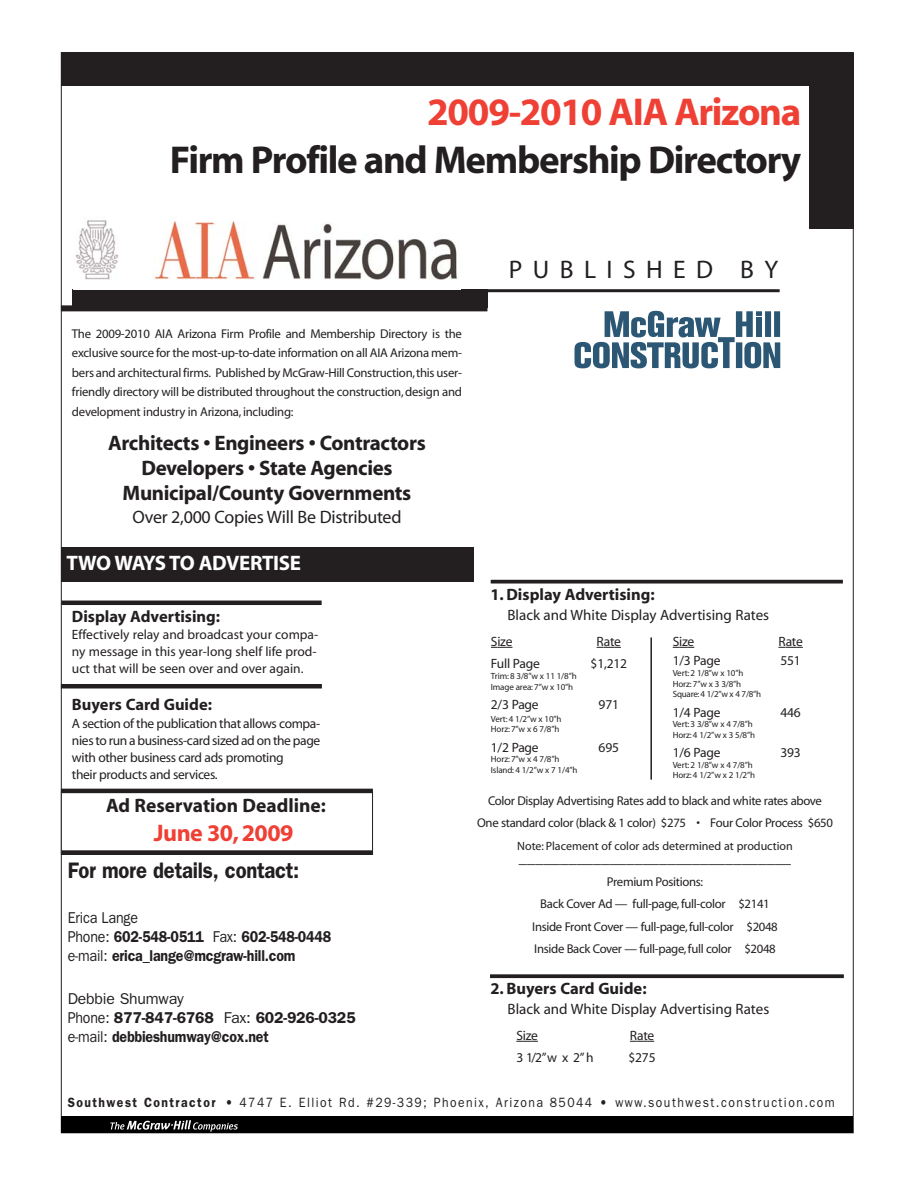
<style>
.page{position:relative;width:918px;height:1188px;background:#fff}
.page>*{position:absolute;margin:0;border:0;box-sizing:border-box;transform-origin:0 0}
.t1{font:700 39px "Myriad";letter-spacing:-.035em;color:#231f20}
.t2{font:700 39px "Myriad";letter-spacing:-.035em;color:#ef4035}
.t3{font:25.5px "Myriad";letter-spacing:.41em;color:#231f20}
.t4{font:700 24px "Myriad";letter-spacing:-.02em;color:#ef4035}
.t5{font:600 22.5px "Franklin Gothic";letter-spacing:-.01em;color:#231f20;scale:.9 1}
.t6{font:700 21px/25.2px "Myriad";letter-spacing:-.015em;color:#231f20;text-align:center}
.t7{font:700 21px "Myriad";letter-spacing:-.02em;color:#fff}
.t8{font:700 19.5px "Myriad";color:#231f20}
.t9{font:18px "Myriad";letter-spacing:-.015em;color:#231f20}
.t10{font:700 16.5px "Myriad";color:#231f20}
.t11{font:600 15.75px/18.9px "Franklin Gothic";letter-spacing:-.01em;color:#231f20;scale:.9 1}
.t12{font:600 15.75px/18.9px "Franklin Gothic";letter-spacing:-.01em;color:#231f20}
.t13{font:15px "Myriad";color:#231f20}
.t14{font:13.5px/17.1px "Myriad";letter-spacing:-.025em;color:#231f20;text-align:justify}
.t15{font:13.5px "Franklin Gothic";letter-spacing:.12em;color:#231f20;scale:.9 1}
.t16{font:12.75px/19.5px "Myriad";letter-spacing:-.025em;color:#231f20;text-align:center}
.t17{font:12px "Myriad";color:#231f20}
.t18{font:9px/10.5px "Myriad";letter-spacing:-.015em;color:#231f20}
.s1{font-weight:400}
.s2{font-weight:600}
</style>
<div class="page">
<div style="left:61px;top:548px;width:413px;height:34px;background:#231f20"></div>
<div style="left:809px;top:54px;width:45px;height:175px;background:#231f20"></div>
<div style="left:61px;top:53px;width:793px;height:33px;background:#231f20"></div>
<div style="left:61px;top:305px;width:426px;height:6px;background:#231f20"></div>
<div style="left:72px;top:289px;width:415px;height:19px;background:#231f20"></div>
<hr style="left:138px;top:289px;width:642px;height:3px;background:#231f20">
<hr style="left:61px;top:601px;width:261px;height:4px;background:#231f20">
<div style="left:61px;top:792px;width:312px;height:63px;border:1px solid #231f20"></div>
<hr style="left:61px;top:789px;width:312px;height:4px;background:#231f20">
<div style="left:61px;top:850px;width:312px;height:5px;background:#231f20"></div>
<hr style="left:61px;top:684px;width:261px;height:4px;background:#231f20">
<img style="left:75px;top:220px;width:383px;height:60px">
<svg style="left:575px;top:311px;width:205px;height:57px"></svg>
<div style="left:62px;top:1116px;width:791px;height:17px;background:#000"></div>
<svg style="left:110px;top:1120px;width:128px;height:12px"></svg>
<svg style="left:516px;top:1041px;width:22px;height:1px"></svg>
<svg style="left:630px;top:1041px;width:24px;height:1px"></svg>
<svg style="left:491px;top:580px;width:352px;height:4px"></svg>
<svg style="left:490px;top:974px;width:354px;height:4px"></svg>
<svg style="left:491px;top:647px;width:21px;height:1px"></svg>
<svg style="left:597px;top:647px;width:24px;height:1px"></svg>
<svg style="left:673px;top:647px;width:21px;height:1px"></svg>
<svg style="left:778px;top:647px;width:25px;height:1px"></svg>
<hr style="left:650px;top:637px;width:2px;height:143px;background:#231f20">
<h1 class="t2" style="left:427px;top:97px;width:376px">2009-2010 AIA Arizona</h1>
<h1 class="t1" style="left:170px;top:145px;width:633px">Firm Profile and Membership Directory</h1>
<h2 class="t3" style="left:509px;top:260px;width:271px">PUBLISHED BY</h2>
<p class="t16" style="left:72px;top:325px;width:392px;text-align:justify">The 2009-2010 AIA Arizona Firm Profile and Membership Directory is the exclusive source for the most-up-to-date information on all AIA Arizona mem&shy;bers and architectural firms. Published by McGraw-Hill Construction,this user&shy;friendly directory will be distributed throughout the construction, design and development industry in Arizona, including:</p>
<h3 class="t6" style="left:108px;top:432px;width:319px">Architects • Engineers • Contractors<br>Developers • State Agencies<br>Municipal/County Governments</h3>
<h3 class="t9" style="left:132px;top:511px;width:271px">Over 2,000 Copies Will Be Distributed</h3>
<h3 class="t7" style="left:66px;top:555px;width:236px">TWO WAYS TO ADVERTISE</h3>
<p class="t10" style="left:72px;top:610px;width:150px">Display Advertising:</p>
<p class="t14" style="left:72px;top:627px;width:248px">Effectively relay and broadcast your compa&shy;ny message in this year-long shelf life prod&shy;uct that will be seen over and over again.</p>
<p class="t10" style="left:72px;top:699px;width:142px">Buyers Card Guide:</p>
<p class="t14" style="left:72px;top:716px;width:250px;text-align:left">A section of the publication that allows compa&shy;nies to run a business-card sized ad on the page with other business card ads promoting<br>their products and services.</p>
<h3 class="t8" style="left:106px;top:799px;width:221px">Ad Reservation Deadline:</h3>
<h3 class="t4" style="left:154px;top:824px;width:141px">June 30, 2009</h3>
<h3 class="t5" style="left:68px;top:863px;width:259px">For more details, contact:</h3>
<p class="t11" style="left:68px;top:909px;width:295px"><span class="s1">Erica Lange<br>Phone:</span> 602-548-0511 <span class="s1">Fax:</span> 602-548-0448 <span class="s1">e-mail:</span> erica_lange@mcgraw-hill.com</p>
<p class="t12" style="left:68px;top:991px;width:289px"><span class="s1">Debbie Shumway<br>Phone:</span> 877-847-6768 <span class="s1">Fax:</span> 602-926-0325 <span class="s1">e-mail:</span> debbieshumway@cox.net</p>
<p class="t10" style="left:490px;top:588px;width:166px">1. Display Advertising:</p>
<p class="t13" style="left:508px;top:610px;width:263px">Black and White Display Advertising Rates</p>
<p class="t14" style="left:491px;top:634px;width:23px">Size</p>
<p class="t14" style="left:597px;top:634px;width:26px">Rate</p>
<p class="t14" style="left:491px;top:656px;width:50px">Full Page</p>
<p class="t14" style="left:591px;top:656px;width:38px">$1,212</p>
<p class="t18" style="left:491px;top:672px;width:87px">Trim: 8 3/8”w x 11 1/8”h<br>Image area: 7”w x 10”h</p>
<p class="t14" style="left:491px;top:697px;width:49px">2/3 Page</p>
<p class="t14" style="left:599px;top:697px;width:22px">971</p>
<p class="t18" style="left:491px;top:714px;width:72px">Vert: 4 1/2”w x 10”h<br>Horz: 7”w x 6 7/8”h</p>
<p class="t14" style="left:491px;top:740px;width:49px">1/2 Page</p>
<p class="t14" style="left:599px;top:740px;width:22px">695</p>
<p class="t18" style="left:491px;top:755px;width:88px">Horz: 7”w x 4 7/8”h<br>Island: 4 1/2”w x 7 1/4”h</p>
<p class="t14" style="left:673px;top:634px;width:23px">Size</p>
<p class="t14" style="left:778px;top:634px;width:26px">Rate</p>
<p class="t14" style="left:673px;top:653px;width:49px">1/3 Page</p>
<p class="t14" style="left:780px;top:653px;width:22px">551</p>
<p class="t18" style="left:673px;top:669px;width:90px">Vert: 2 1/8”w x 10”h<br>Horz: 7”w x 3 3/8”h<br>Square: 4 1/2”w x 4 7/8”h</p>
<p class="t14" style="left:673px;top:705px;width:49px">1/4 Page</p>
<p class="t14" style="left:780px;top:705px;width:22px">446</p>
<p class="t18" style="left:673px;top:720px;width:84px">Vert: 3 3/8”w x 4 7/8”h<br>Horz: 4 1/2”w x 3 5/8”h</p>
<p class="t14" style="left:673px;top:745px;width:49px">1/6 Page</p>
<p class="t14" style="left:780px;top:745px;width:22px">393</p>
<p class="t18" style="left:673px;top:760px;width:84px">Vert: 2 1/8”w x 4 7/8”h<br>Horz: 4 1/2”w x 2 1/2”h</p>
<p class="t16" style="left:477px;top:790px;width:357px;line-height:22.5px">Color Display Advertising Rates add to black and white rates above<br>One standard color (black &amp; 1 color) $275 • Four Color Process $650</p>
<p class="t17" style="left:517px;top:841px;width:277px">Note: Placement of color ads determined at production</p>
<p class="t10" style="left:519px;top:851px;width:274px">_________________________________</p>
<p class="t16" style="left:532px;top:871px;width:247px;line-height:22.5px">Premium Positions:<br>Back Cover Ad — full-page, full-color $2141<br>Inside Front Cover — full-page, full-color $2048<br>Inside Back Cover — full-page, full color $2048</p>
<p class="t10" style="left:490px;top:983px;width:158px">2. Buyers Card Guide:</p>
<p class="t13" style="left:508px;top:1004px;width:263px">Black and White Display Advertising Rates</p>
<p class="t14" style="left:516px;top:1028px;width:23px">Size</p>
<p class="t14" style="left:630px;top:1028px;width:26px">Rate</p>
<p class="t14" style="left:516px;top:1050px;width:79px">3 1/2”w x 2”h</p>
<p class="t14" style="left:629px;top:1050px;width:29px">$275</p>
<p class="t15" style="left:68px;top:1097px;width:854px"><span class="s2">Southwest Contractor</span> • 4747 E. Elliot Rd. #29-339; Phoenix, Arizona 85044 • www.southwest.construction.com</p>
</div>
